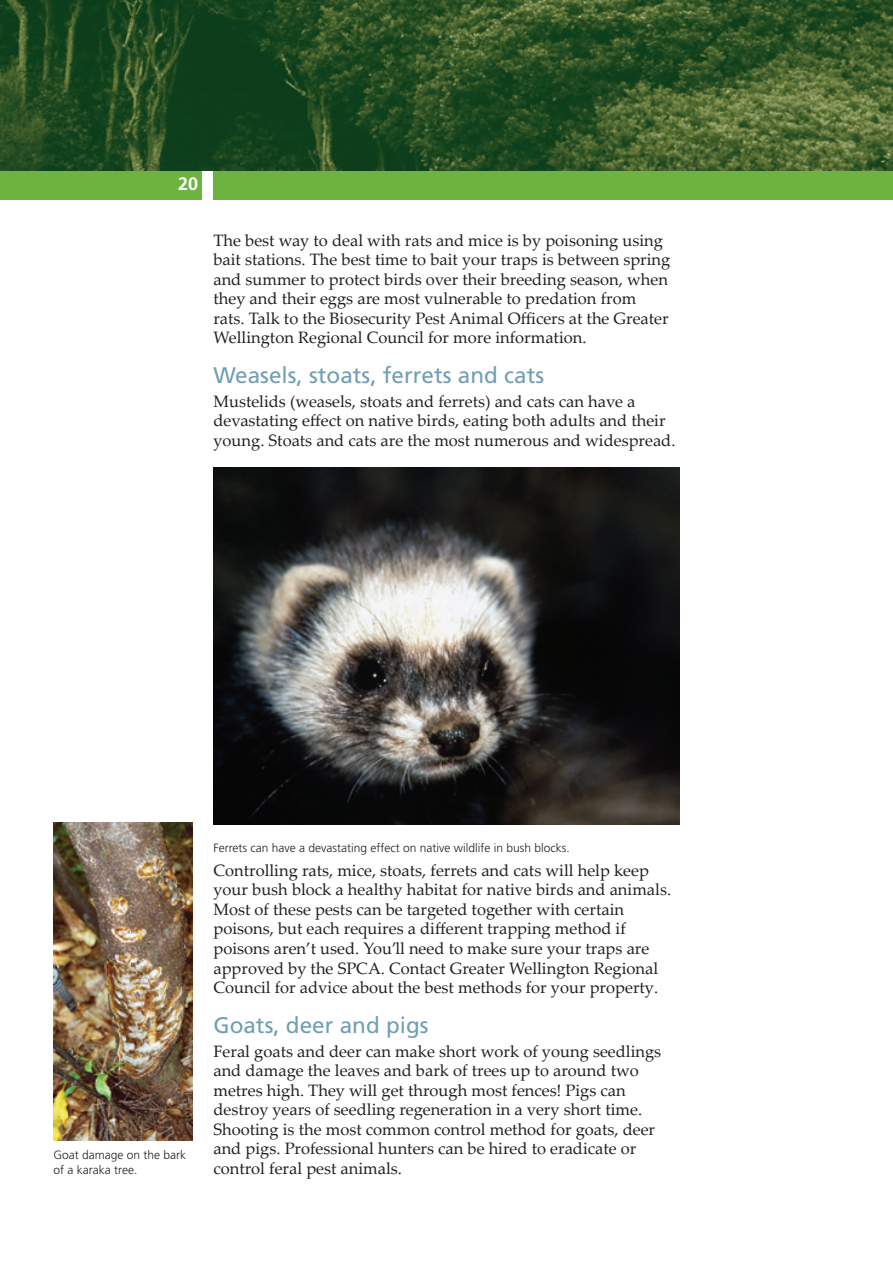
<style>
.page{position:relative;width:893px;height:1263px;background:#fff}
.page>*{position:absolute;margin:0;border:0;box-sizing:border-box;transform-origin:0 0}
._2_SUB_HEADING{font:22.5px "Frutiger LT Std";color:#719fb4}
.t1{font:700 18px "Frutiger LT Std";color:#fff}
._4_BODY_TEXT{font:16.5px/19.5px "Palatino Linotype";color:#231f20}
._6_DIAGRAM_CAPTION{font:300 12px "Frutiger LT Std";color:#231f20}
._7_PHOTO_CAPTION{font:300 12px/15px "Frutiger LT Std";color:#231f20}
</style>
<div class="page">
<div style="left:0;top:170px;width:893px;height:30px;background:#6cb43f"></div>
<div style="left:202px;top:170px;width:11px;height:30px;background:#fff"></div>
<img style="left:0;top:0;width:893px;height:170px">
<img style="left:213px;top:468px;width:466px;height:356px">
<img style="left:54px;top:822px;width:138px;height:318px">
<p class="t1" style="left:178px;top:173px;width:22px">20</p>
<p class="_4_BODY_TEXT" style="left:213px;top:230px;width:458px">The best way to deal with rats and mice is by poisoning using bait stations. The best time to bait your traps is between spring and summer to protect birds over their breeding season, when they and their eggs are most vulnerable to predation from rats. Talk to the Biosecurity Pest Animal Officers at the Greater Wellington Regional Council for more information.</p>
<p class="_2_SUB_HEADING" style="left:213px;top:362px;width:332px">Weasels, stoats, ferrets and cats</p>
<p class="_4_BODY_TEXT" style="left:213px;top:391px;width:464px">Mustelids (weasels, stoats and ferrets) and cats can have a devastating effect on native birds, eating both adults and their young. Stoats and cats are the most numerous and widespread.</p>
<p class="_7_PHOTO_CAPTION" style="left:54px;top:1147px;width:134px">Goat damage on the bark of a karaka tree.</p>
<p class="_6_DIAGRAM_CAPTION" style="left:213px;top:841px;width:358px">Ferrets can have a devastating effect on native wildlife in bush blocks.</p>
<p class="_4_BODY_TEXT" style="left:213px;top:860px;width:459px">Controlling rats, mice, stoats, ferrets and cats will help keep your bush block a healthy habitat for native birds and animals.<br>Most of these pests can be targeted together with certain poisons, but each requires a different trapping method if poisons aren’t used. You’ll need to make sure your traps are approved by the SPCA. Contact Greater Wellington Regional Council for advice about the best methods for your property.</p>
<p class="_2_SUB_HEADING" style="left:213px;top:1012px;width:217px">Goats, deer and pigs</p>
<p class="_4_BODY_TEXT" style="left:213px;top:1040px;width:449px">Feral goats and deer can make short work of young seedlings and damage the leaves and bark of trees up to around two metres high. They will get through most fences! Pigs can destroy years of seedling regeneration in a very short time.<br>Shooting is the most common control method for goats, deer and pigs. Professional hunters can be hired to eradicate or control feral pest animals.</p>
</div>
